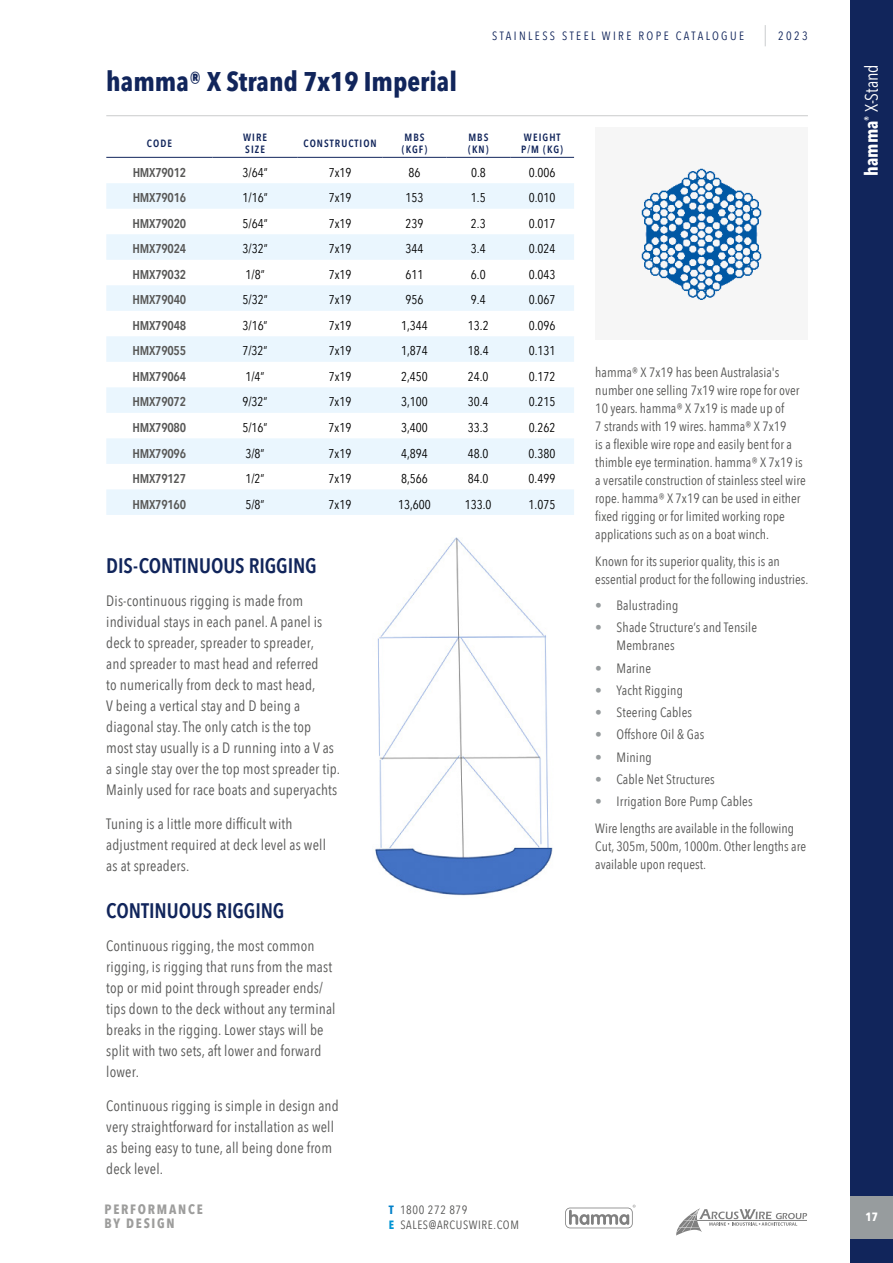
<style>
.page{position:relative;width:893px;height:1263px;background:#fff}
.page>*{position:absolute;margin:0;border:0;box-sizing:border-box;transform-origin:0 0}
.t1{font:700 27px "Avenir Next Condensed";color:#11255b}
.t2{font:600 21px "Avenir Next Condensed";letter-spacing:-.005em;color:#11255b}
.t3{font:18px "Avenir Next Condensed";color:#fff}
.t4{font:15px/21px "Avenir Next Condensed";letter-spacing:.01em;color:#575756}
.t5{font:13.5px/18px "Avenir Next Condensed";color:#575756}
.t6{font:700 13.5px/13.5px "Avenir Next Condensed";letter-spacing:.13em;color:#9d9d9c}
.t7{font:12.75px "Avenir Next Condensed";color:#000}
.t8{font:600 12.75px "Avenir Next Condensed";letter-spacing:-.02em;color:#575756}
.t9{font:12px "Avenir Next Condensed";letter-spacing:.2em;color:#11255b}
.t10{font:12px/15px "Avenir Next Condensed";letter-spacing:.05em;color:#575756}
.t11{font:700 12px "Avenir Next Condensed";color:#fff}
.t12{font:600 10.5px/12px "Avenir Next Condensed";letter-spacing:.1em;color:#11255b}
.s1{color:#979c9e}
.s2{font-weight:700}
.s3{font-weight:700;color:#007fc8}
.s4{font-weight:700;color:#0095d4}
</style>
<div class="page">
<svg style="left:765px;top:25px;width:1px;height:21px"></svg>
<svg style="left:565px;top:1205px;width:70px;height:23px"></svg>
<svg style="left:676px;top:1208px;width:131px;height:27px"></svg>
<div style="left:850px;top:0;width:43px;height:1263px;background:#11255b"></div>
<div style="left:850px;top:1196px;width:43px;height:43px;background:#979c9e"></div>
<img style="left:375px;top:537px;width:178px;height:359px">
<svg style="left:106px;top:183px;width:468px;height:332px;fill:#eaf6fe"></svg>
<hr style="left:106px;top:157px;width:107px;height:1px;background:#11255b">
<hr style="left:213px;top:157px;width:85px;height:1px;background:#11255b">
<hr style="left:298px;top:157px;width:85px;height:1px;background:#11255b">
<hr style="left:383px;top:157px;width:63px;height:1px;background:#11255b">
<hr style="left:446px;top:157px;width:64px;height:1px;background:#11255b">
<hr style="left:510px;top:157px;width:64px;height:1px;background:#11255b">
<hr style="left:106px;top:115px;width:702px;height:1px;background:#cacbcc">
<div style="left:595px;top:128px;width:213px;height:212px;background:#f6f6f6"></div>
<img style="left:641px;top:168px;width:121px;height:132px">
<h1 class="t1" style="left:106px;top:65px;width:352px">hamma® X Strand 7x19 Imperial</h1>
<p class="t9" style="left:492px;top:26px;width:253px">STAINLESS STEEL WIRE ROPE CATALOGUE</p>
<p class="t9" style="left:778px;top:26px;width:31px">2023</p>
<p class="t12" style="left:147px;top:137px;width:26px">CODE</p>
<p class="t12" style="left:243px;top:131px;width:25px">WIRE<br>SIZE</p>
<p class="t12" style="left:304px;top:137px;width:75px">CONSTRUCTION</p>
<p class="t12" style="left:402px;top:131px;width:27px">MBS (KGF)</p>
<p class="t12" style="left:468px;top:131px;width:22px">MBS (KN)</p>
<p class="t12" style="left:521px;top:131px;width:43px">WEIGHT<br>P/M (KG)</p>
<p class="t8" style="left:133px;top:161px;width:55px">HMX79012</p>
<p class="t7" style="left:242px;top:161px;width:27px">3/64”</p>
<p class="t7" style="left:329px;top:161px;width:24px">7x19</p>
<p class="t7" style="left:409px;top:161px;width:13px">86</p>
<p class="t7" style="left:471px;top:161px;width:16px">0.8</p>
<p class="t7" style="left:529px;top:161px;width:28px">0.006</p>
<p class="t8" style="left:133px;top:187px;width:55px">HMX79016</p>
<p class="t7" style="left:242px;top:187px;width:27px">1/16”</p>
<p class="t7" style="left:329px;top:187px;width:24px">7x19</p>
<p class="t7" style="left:406px;top:187px;width:19px">153</p>
<p class="t7" style="left:471px;top:187px;width:16px">1.5</p>
<p class="t7" style="left:529px;top:187px;width:28px">0.010</p>
<p class="t8" style="left:133px;top:212px;width:55px">HMX79020</p>
<p class="t7" style="left:242px;top:212px;width:27px">5/64”</p>
<p class="t7" style="left:329px;top:212px;width:24px">7x19</p>
<p class="t7" style="left:406px;top:212px;width:19px">239</p>
<p class="t7" style="left:471px;top:212px;width:16px">2.3</p>
<p class="t7" style="left:529px;top:212px;width:28px">0.017</p>
<p class="t8" style="left:133px;top:238px;width:55px">HMX79024</p>
<p class="t7" style="left:242px;top:238px;width:27px">3/32”</p>
<p class="t7" style="left:329px;top:238px;width:24px">7x19</p>
<p class="t7" style="left:406px;top:238px;width:19px">344</p>
<p class="t7" style="left:471px;top:238px;width:16px">3.4</p>
<p class="t7" style="left:529px;top:238px;width:28px">0.024</p>
<p class="t8" style="left:133px;top:263px;width:55px">HMX79032</p>
<p class="t7" style="left:245px;top:264px;width:21px">1/8”</p>
<p class="t7" style="left:329px;top:264px;width:24px">7x19</p>
<p class="t7" style="left:406px;top:264px;width:19px">611</p>
<p class="t7" style="left:471px;top:264px;width:16px">6.0</p>
<p class="t7" style="left:529px;top:264px;width:28px">0.043</p>
<p class="t8" style="left:133px;top:289px;width:55px">HMX79040</p>
<p class="t7" style="left:242px;top:289px;width:27px">5/32”</p>
<p class="t7" style="left:329px;top:289px;width:24px">7x19</p>
<p class="t7" style="left:406px;top:289px;width:19px">956</p>
<p class="t7" style="left:471px;top:289px;width:16px">9.4</p>
<p class="t7" style="left:529px;top:289px;width:28px">0.067</p>
<p class="t8" style="left:133px;top:314px;width:55px">HMX79048</p>
<p class="t7" style="left:242px;top:315px;width:27px">3/16”</p>
<p class="t7" style="left:329px;top:315px;width:24px">7x19</p>
<p class="t7" style="left:401px;top:315px;width:28px">1,344</p>
<p class="t7" style="left:468px;top:315px;width:22px">13.2</p>
<p class="t7" style="left:529px;top:315px;width:28px">0.096</p>
<p class="t8" style="left:133px;top:340px;width:55px">HMX79055</p>
<p class="t7" style="left:242px;top:340px;width:27px">7/32”</p>
<p class="t7" style="left:329px;top:340px;width:24px">7x19</p>
<p class="t7" style="left:401px;top:340px;width:28px">1,874</p>
<p class="t7" style="left:468px;top:340px;width:22px">18.4</p>
<p class="t7" style="left:529px;top:340px;width:28px">0.131</p>
<p class="t8" style="left:133px;top:365px;width:55px">HMX79064</p>
<p class="t7" style="left:245px;top:366px;width:21px">1/4”</p>
<p class="t7" style="left:329px;top:366px;width:24px">7x19</p>
<p class="t7" style="left:401px;top:366px;width:28px">2,450</p>
<p class="t7" style="left:468px;top:366px;width:22px">24.0</p>
<p class="t7" style="left:529px;top:366px;width:28px">0.172</p>
<p class="t8" style="left:133px;top:391px;width:55px">HMX79072</p>
<p class="t7" style="left:242px;top:391px;width:27px">9/32”</p>
<p class="t7" style="left:329px;top:391px;width:24px">7x19</p>
<p class="t7" style="left:401px;top:391px;width:28px">3,100</p>
<p class="t7" style="left:468px;top:391px;width:22px">30.4</p>
<p class="t7" style="left:529px;top:391px;width:28px">0.215</p>
<p class="t8" style="left:133px;top:416px;width:55px">HMX79080</p>
<p class="t7" style="left:242px;top:417px;width:27px">5/16”</p>
<p class="t7" style="left:329px;top:417px;width:24px">7x19</p>
<p class="t7" style="left:401px;top:417px;width:28px">3,400</p>
<p class="t7" style="left:468px;top:417px;width:22px">33.3</p>
<p class="t7" style="left:529px;top:417px;width:28px">0.262</p>
<p class="t8" style="left:133px;top:442px;width:55px">HMX79096</p>
<p class="t7" style="left:245px;top:442px;width:21px">3/8”</p>
<p class="t7" style="left:329px;top:442px;width:24px">7x19</p>
<p class="t7" style="left:401px;top:442px;width:28px">4,894</p>
<p class="t7" style="left:468px;top:442px;width:22px">48.0</p>
<p class="t7" style="left:529px;top:442px;width:28px">0.380</p>
<p class="t8" style="left:133px;top:468px;width:55px">HMX79127</p>
<p class="t7" style="left:245px;top:468px;width:21px">1/2”</p>
<p class="t7" style="left:329px;top:468px;width:24px">7x19</p>
<p class="t7" style="left:401px;top:468px;width:28px">8,566</p>
<p class="t7" style="left:468px;top:468px;width:22px">84.0</p>
<p class="t7" style="left:529px;top:468px;width:28px">0.499</p>
<p class="t8" style="left:133px;top:493px;width:55px">HMX79160</p>
<p class="t7" style="left:245px;top:493px;width:21px">5/8”</p>
<p class="t7" style="left:329px;top:493px;width:24px">7x19</p>
<p class="t7" style="left:398px;top:493px;width:34px">13,600</p>
<p class="t7" style="left:465px;top:493px;width:28px">133.0</p>
<p class="t7" style="left:529px;top:493px;width:28px">1.075</p>
<h2 class="t2" style="left:106px;top:547px;width:212px">DIS-CONTINUOUS RIGGING</h2>
<p class="t4" style="left:106px;top:590px;width:235px">Dis-continuous rigging is made from individual stays in each panel. A panel is deck to spreader, spreader to spreader,<br>and spreader to mast head and referred<br>to numerically from deck to mast head,<br>V being a vertical stay and D being a diagonal stay. The only catch is the top most stay usually is a D running into a V as a single stay over the top most spreader tip.<br>Mainly used for race boats and superyachts</p>
<p class="t4" style="left:106px;top:813px;width:221px">Tuning is a little more difficult with adjustment required at deck level as well as at spreaders.</p>
<h2 class="t2" style="left:106px;top:892px;width:180px">CONTINUOUS RIGGING</h2>
<p class="t4" style="left:106px;top:935px;width:231px">Continuous rigging, the most common rigging, is rigging that runs from the mast top or mid point through spreader ends/ tips down to the deck without any terminal breaks in the rigging. Lower stays will be split with two sets, aft lower and forward lower.</p>
<p class="t4" style="left:106px;top:1095px;width:234px">Continuous rigging is simple in design and very straightforward for installation as well as being easy to tune, all being done from deck level.</p>
<p class="t5" style="left:595px;top:363px;width:212px">hamma® X 7x19 has been Australasia's number one selling 7x19 wire rope for over 10 years. hamma® X 7x19 is made up of<br>7 strands with 19 wires. hamma® X 7x19<br>is a flexible wire rope and easily bent for a thimble eye termination. hamma® X 7x19 is a versatile construction of stainless steel wire rope. hamma® X 7x19 can be used in either fixed rigging or for limited working rope applications such as on a boat winch.</p>
<p class="t5" style="left:595px;top:551px;width:214px">Known for its superior quality, this is an essential product for the following industries.</p>
<p class="t5" style="left:595px;top:596px;width:85px"><span class="s1">•</span> Balustrading</p>
<p class="t5" style="left:617px;top:618px;width:142px;text-indent:-21px"><span class="s1">•</span> Shade Structure’s and Tensile<br>Membranes</p>
<p class="t5" style="left:595px;top:658px;width:57px"><span class="s1">•</span> Marine</p>
<p class="t5" style="left:595px;top:680px;width:89px"><span class="s1">•</span> Yacht Rigging</p>
<p class="t5" style="left:595px;top:703px;width:98px"><span class="s1">•</span> Steering Cables</p>
<p class="t5" style="left:595px;top:725px;width:111px"><span class="s1">•</span> Offshore Oil &amp; Gas</p>
<p class="t5" style="left:595px;top:747px;width:58px"><span class="s1">•</span> Mining</p>
<p class="t5" style="left:595px;top:769px;width:121px"><span class="s1">•</span> Cable Net Structures</p>
<p class="t5" style="left:595px;top:787px;width:200px;line-height:26.5px"><span class="s1">•</span> Irrigation Bore Pump Cables<br>Wire lengths are available in the following</p>
<p class="t5" style="left:595px;top:836px;width:212px">Cut, 305m, 500m, 1000m. Other lengths are available upon request.</p>
<p class="t3" style="left:856px;top:176px;width:113px;rotate:-90deg"><span class="s2">hamma</span><sup>®</sup> X-Stand</p>
<p class="t6" style="left:105px;top:1202px;width:100px">PERFORMANCE<br>BY DESIGN</p>
<p class="t11" style="left:865px;top:1209px;width:14px">17</p>
<p class="t10" style="left:389px;top:1201px;width:132px"><span class="s3">T</span> 1800 272 879<br><span class="s4">E</span> SALES@ARCUSWIRE.COM</p>
</div>
